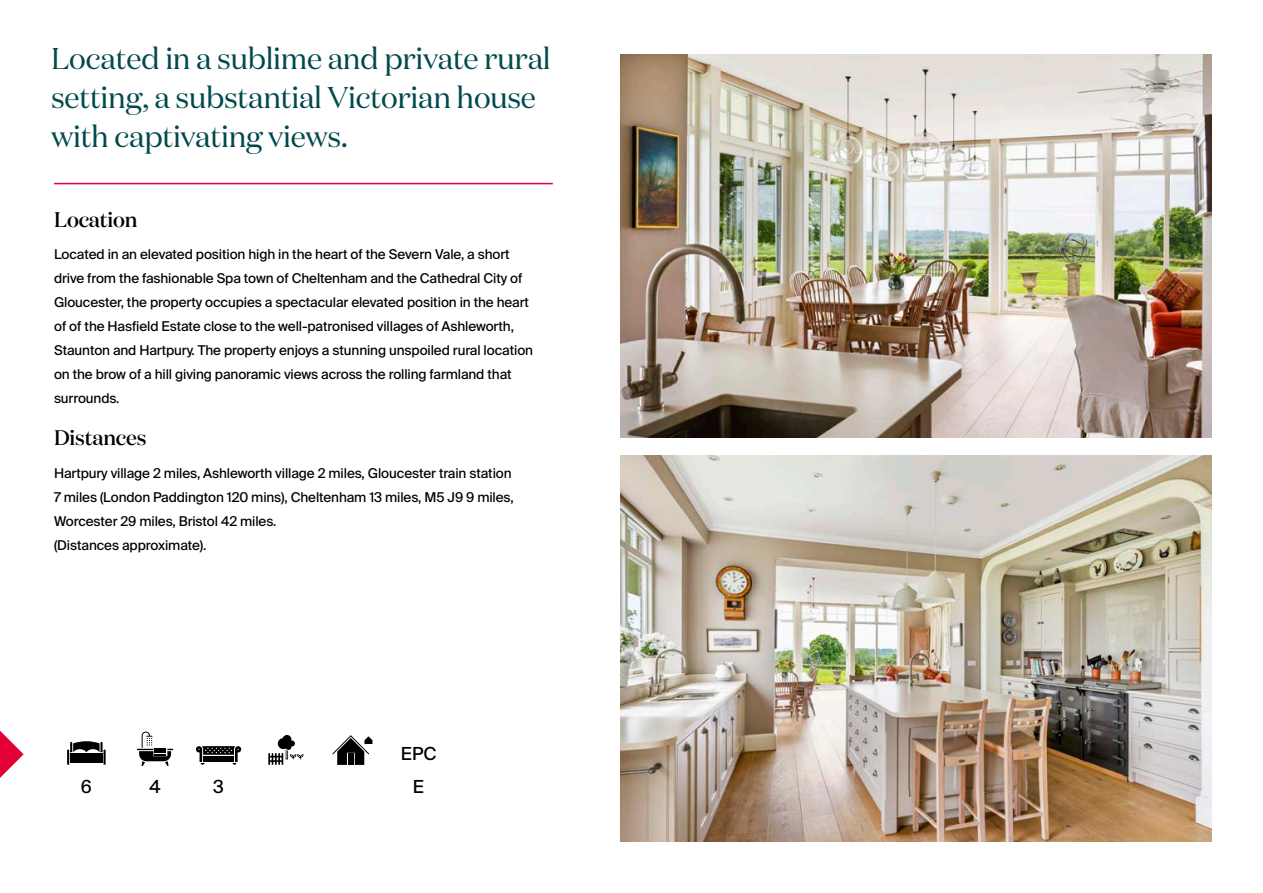
<style>
.page{position:relative;width:1263px;height:893px;background:#fff}
.page>*{position:absolute;margin:0;border:0;box-sizing:border-box;transform-origin:0 0}
.t1{font:30px/39px "Domaine Display";letter-spacing:-.01em;color:#00494c}
.t2{font:500 21px "Domaine Display";letter-spacing:-.01em;color:#000}
.t3{font:18px "Suisse Intl";color:#000}
.t4{font:13.5px/24px "Suisse Intl";letter-spacing:-.01em;color:#000}
</style>
<div class="page">
<hr style="left:54px;top:183px;width:499px;height:1px;background:#e40037">
<img style="left:621px;top:54px;width:591px;height:383px">
<img style="left:621px;top:455px;width:591px;height:387px">
<svg style="left:0;top:731px;width:24px;height:47px"></svg>
<svg style="left:137px;top:732px;width:36px;height:34px"></svg>
<svg style="left:67px;top:741px;width:39px;height:24px"></svg>
<svg style="left:196px;top:746px;width:45px;height:19px"></svg>
<svg style="left:268px;top:735px;width:35px;height:30px"></svg>
<svg style="left:332px;top:735px;width:40px;height:30px"></svg>
<h1 class="t1" style="left:51px;top:39px;width:501px">Located in a sublime and private rural setting, a substantial Victorian house with captivating views.</h1>
<h2 class="t2" style="left:54px;top:204px;width:85px">Location</h2>
<p class="t4" style="left:54px;top:242px;width:481px">Located in an elevated position high in the heart of the Severn Vale, a short drive from the fashionable Spa town of Cheltenham and the Cathedral City of Gloucester, the property occupies a spectacular elevated position in the heart of of the Hasfield Estate close to the well-patronised villages of Ashleworth, Staunton and Hartpury. The property enjoys a stunning unspoiled rural location on the brow of a hill giving panoramic views across the rolling farmland that surrounds.</p>
<h2 class="t2" style="left:54px;top:423px;width:94px">Distances</h2>
<p class="t4" style="left:54px;top:461px;width:461px">Hartpury village 2 miles, Ashleworth village 2 miles, Gloucester train station 7 miles (London Paddington 120 mins), Cheltenham 13 miles, M5 J9 9 miles, Worcester 29 miles, Bristol 42 miles.<br>(Distances approximate).</p>
<h3 class="t3" style="left:401px;top:743px;width:37px">EPC</h3>
<h3 class="t3" style="left:81px;top:776px;width:13px">6</h3>
<h3 class="t3" style="left:149px;top:776px;width:13px">4</h3>
<h3 class="t3" style="left:213px;top:776px;width:12px">3</h3>
<h3 class="t3" style="left:413px;top:776px;width:13px">E</h3>
</div>
